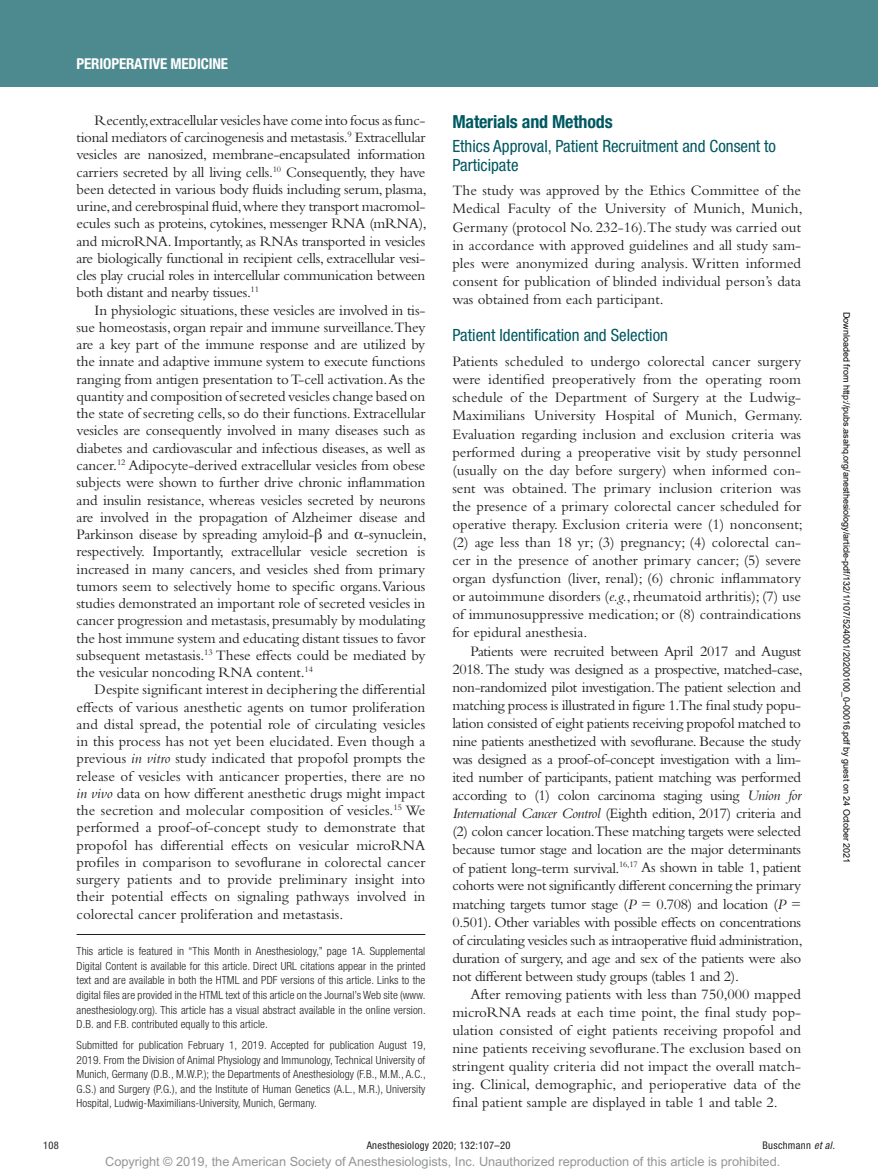
<style>
.page{position:relative;width:878px;height:1175px;background:#fff}
.page>*{position:absolute;margin:0;border:0;box-sizing:border-box;transform-origin:0 0}
.t1{font:700 condensed 18px "Helvetica Neue LT Std";letter-spacing:-.01em;color:#005861}
.t2{font:condensed 16.8px/18px "Helvetica Neue LT Std";color:#005861}
.t3{font:15px/18px "Bembo Std";color:#231f20;text-align:justify}
.t4{font:700 condensed 15px "Helvetica Neue LT Std";letter-spacing:-.01em;color:#fff}
.t5{font:12.75px "Arial MT Std";color:#939598}
.t6{font:300 condensed 11.25px/14.7px "Helvetica Neue LT Std";letter-spacing:.01em;color:#231f20;text-align:justify}
.t7{font:condensed 10.5px "Helvetica Neue LT Std";letter-spacing:.03em;color:#231f20}
.t8{font:9px "Arial";color:#000}
.s1{font-family:"Gandhari Unicode"}
.s2{font-style:italic}
</style>
<div class="page">
<div style="left:0;top:0;width:878px;height:86px;background:#4d8a90"></div>
<hr style="left:77px;top:934px;width:348px;height:1px;background:#231f20">
<p class="t4" style="left:77px;top:54px;width:153px">PERIOPERATIVE MEDICINE</p>
<p class="t3" style="left:77px;top:111px;width:352px;line-height:17.2px;text-indent:18px">Recently,extracellular vesicles have come into focus as func&shy;tional mediators of carcinogenesis and metastasis.<sup>9</sup> Extracellular vesicles are nanosized, membrane-encapsulated information carriers secreted by all living cells.<sup>10</sup> Consequently, they have been detected in various body fluids including serum, plasma, urine, and cerebrospinal fluid, where they transport macromol&shy;ecules such as proteins, cytokines, messenger RNA (mRNA), and microRNA. Importantly, as RNAs transported in vesicles are biologically functional in recipient cells, extracellular vesi&shy;cles play crucial roles in intercellular communication between both distant and nearby tissues.<sup>11</sup></p>
<p class="t3" style="left:77px;top:301px;width:352px;line-height:17.2px;text-indent:18px">In physiologic situations, these vesicles are involved in tis&shy;sue homeostasis, organ repair and immune surveillance.They are a key part of the immune response and are utilized by the innate and adaptive immune system to execute functions ranging from antigen presentation to T-cell activation. As the quantity and composition of secreted vesicles change based on the state of secreting cells, so do their functions. Extracellular vesicles are consequently involved in many diseases such as diabetes and cardiovascular and infectious diseases, as well as cancer.<sup>12</sup> Adipocyte-derived extracellular vesicles from obese subjects were shown to further drive chronic inflammation and insulin resistance, whereas vesicles secreted by neurons are involved in the propagation of Alzheimer disease and Parkinson disease by spreading amyloid-<span class="s1">β</span> and <span class="s1">α</span>-synuclein, respectively. Importantly, extracellular vesicle secretion is increased in many cancers, and vesicles shed from primary tumors seem to selectively home to specific organs.Various studies demonstrated an important role of secreted vesicles in cancer progression and metastasis, presumably by modulating the host immune system and educating distant tissues to favor subsequent metastasis.<sup>13</sup> These effects could be mediated by the vesicular noncoding RNA content.<sup>14</sup></p>
<p class="t3" style="left:77px;top:680px;width:350px;line-height:17.2px;text-indent:18px">Despite significant interest in deciphering the differential effects of various anesthetic agents on tumor proliferation and distal spread, the potential role of circulating vesicles in this process has not yet been elucidated. Even though a previous <span class="s2">in vitro</span> study indicated that propofol prompts the release of vesicles with anticancer properties, there are no <span class="s2">in vivo</span> data on how different anesthetic drugs might impact the secretion and molecular composition of vesicles.<sup>15</sup> We performed a proof-of-concept study to demonstrate that propofol has differential effects on vesicular microRNA profiles in comparison to sevoflurane in colorectal cancer surgery patients and to provide preliminary insight into their potential effects on signaling pathways involved in colorectal cancer proliferation and metastasis.</p>
<p class="t6" style="left:77px;top:943px;width:351px">This article is featured in “This Month in Anesthesiology,” page 1A. Supplemental Digital Content is available for this article. Direct URL citations appear in the printed text and are available in both the HTML and PDF versions of this article. Links to the digital files are provided in the HTML text of this article on the Journal’s Web site (www. anesthesiology.org). This article has a visual abstract available in the online version.<br>D.B. and F.B. contributed equally to this article.</p>
<p class="t6" style="left:77px;top:1037px;width:351px">Submitted for publication February 1, 2019. Accepted for publication August 19, 2019. From the Division of Animal Physiology and Immunology, Technical University of Munich, Germany (D.B., M.W.P.); the Departments of Anesthesiology (F.B., M.M., A.C., G.S.) and Surgery (P.G.), and the Institute of Human Genetics (A.L., M.R.), University Hospital, Ludwig-Maximilians-University, Munich, Germany.</p>
<p class="t1" style="left:452px;top:110px;width:162px">MATERIALS AND METHODS</p>
<p class="t2" style="left:452px;top:137px;width:325px">Ethics Approval, Patient Recruitment and Consent to<br>Participate</p>
<p class="t3" style="left:452px;top:181px;width:352px">The study was approved by the Ethics Committee of the Medical Faculty of the University of Munich, Munich, Germany (protocol No. 232-16).The study was carried out in accordance with approved guidelines and all study sam&shy;ples were anonymized during analysis. Written informed consent for publication of blinded individual person’s data was obtained from each participant.</p>
<p class="t2" style="left:452px;top:326px;width:217px">Patient Identification and Selection</p>
<p class="t3" style="left:452px;top:352px;width:352px">Patients scheduled to undergo colorectal cancer surgery were identified preoperatively from the operating room schedule of the Department of Surgery at the Ludwig-Maximilians University Hospital of Munich, Germany.<br>Evaluation regarding inclusion and exclusion criteria was performed during a preoperative visit by study personnel (usually on the day before surgery) when informed con&shy;sent was obtained. The primary inclusion criterion was the presence of a primary colorectal cancer scheduled for operative therapy. Exclusion criteria were (1) nonconsent; (2) age less than 18 yr; (3) pregnancy; (4) colorectal can&shy;cer in the presence of another primary cancer; (5) severe organ dysfunction (liver, renal); (6) chronic inflammatory or autoimmune disorders (<span class="s2">e.g.</span>, rheumatoid arthritis); (7) use of immunosuppressive medication; or (8) contraindications for epidural anesthesia.</p>
<p class="t3" style="left:452px;top:641px;width:352px;text-indent:18px">Patients were recruited between April 2017 and August 2018. The study was designed as a prospective, matched-case, non-randomized pilot investigation. The patient selection and matching process is illustrated in figure 1.The final study popu&shy;lation consisted of eight patients receiving propofol matched to nine patients anesthetized with sevoflurane. Because the study was designed as a proof-of-concept investigation with a lim&shy;ited number of participants, patient matching was performed according to (1) colon carcinoma staging using <span class="s2">Union for International Cancer Control</span> (Eighth edition, 2017) criteria and (2) colon cancer location.These matching targets were selected because tumor stage and location are the major determinants of patient long-term survival.<sup>16,17</sup> As shown in table 1, patient cohorts were not significantly different concerning the primary matching targets tumor stage (<span class="s2">P</span> = 0.708) and location (<span class="s2">P</span> = 0.501). Other variables with possible effects on concentrations of circulating vesicles such as intraoperative fluid administration, duration of surgery, and age and sex of the patients were also not different between study groups (tables 1 and 2).</p>
<p class="t3" style="left:452px;top:985px;width:350px;text-indent:18px">After removing patients with less than 750,000 mapped microRNA reads at each time point, the final study pop&shy;ulation consisted of eight patients receiving propofol and nine patients receiving sevoflurane.The exclusion based on stringent quality criteria did not impact the overall match&shy;ing. Clinical, demographic, and perioperative data of the final patient sample are displayed in table 1 and table 2.</p>
<p class="t8" style="left:850px;top:312px;width:553px;rotate:90deg">Downloaded from http://pubs.asahq.org/anesthesiology/article-pdf/132/1/107/524001/20200100_0-00016.pdf by guest on 24 October 2021</p>
<p class="t7" style="left:43px;top:1139px;width:17px">108</p>
<p class="t7" style="left:367px;top:1139px;width:145px">Anesthesiology 2020; 132:107–20</p>
<p class="t7" style="left:762px;top:1139px;width:74px">Buschmann <span class="s2">et al.</span></p>
<p class="t5" style="left:105px;top:1154px;width:676px">Copyright © 2019, the American Society of Anesthesiologists, Inc. Unauthorized reproduction of this article is prohibited.</p>
</div>
